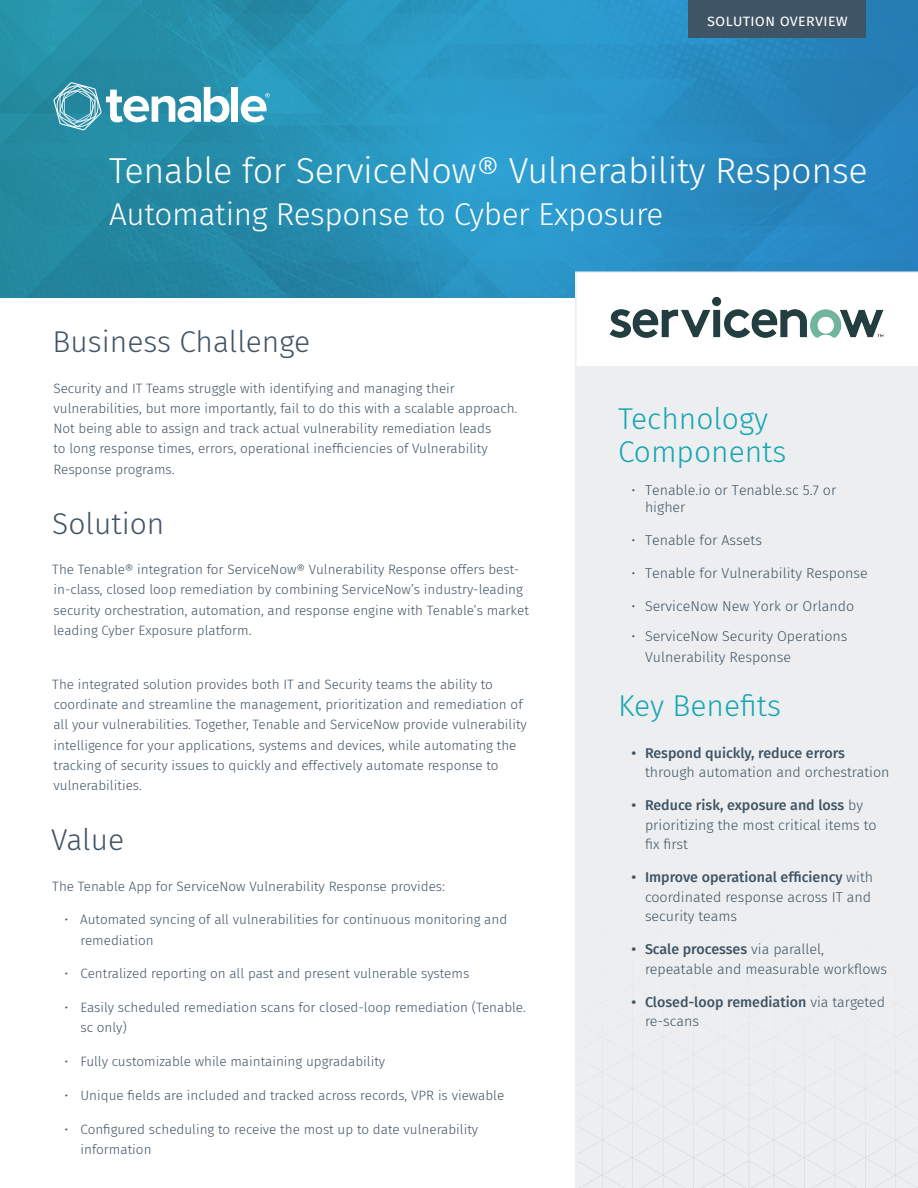
<style>
.page{position:relative;width:918px;height:1188px;background:#fff}
.page>*{position:absolute;margin:0;border:0;box-sizing:border-box;transform-origin:0 0}
.t1{font:300 36px "Fira Sans";letter-spacing:-.01em;color:#fff}
.t2{font:300 31.5px "Fira Sans";letter-spacing:-.01em;color:#fff}
.t3{font:300 30px/33px "Fira Sans";color:#15a6b4}
.t4{font:300 30px "Fira Sans";color:#415364}
.t5{font:16.5px "Fira Sans";color:#fff}
.t6{font:300 14.25px/19.5px "Fira Sans";color:#3f5465}
.t7{font:500 14.25px/19.5px "Fira Sans";color:#3f5465}
.t8{font:300 13.5px/20.2px "Fira Sans";color:#3f5465}
.s1{font-weight:500}
.s2{font-weight:300}
</style>
<div class="page">
<img style="left:0;top:0;width:918px;height:298px">
<div style="left:575px;top:365px;width:343px;height:823px;background:#eceeef"></div>
<img style="left:578px;top:1054px;width:340px;height:134px">
<svg style="left:575px;top:272px;width:343px;height:94px"></svg>
<div style="left:688px;top:0;width:178px;height:38px;background:#3f5465"></div>
<div style="left:232px;top:87px;width:6px;height:35px;background:#fff"></div>
<svg style="left:241px;top:93px;width:29px;height:29px"></svg>
<svg style="left:54px;top:82px;width:175px;height:48px"></svg>
<img style="left:607px;top:296px;width:280px;height:43px">
<p class="t5" style="left:707px;top:9px;width:142px">SOLUTION OVERVIEW</p>
<p class="t1" style="left:109px;top:145px;width:760px">Tenable for ServiceNow® Vulnerability Response</p>
<p class="t2" style="left:109px;top:192px;width:556px">Automating Response to Cyber Exposure</p>
<p class="t4" style="left:53px;top:320px;width:259px">Business Challenge</p>
<p class="t8" style="left:53px;top:378px;width:466px">Security and IT Teams struggle with identifying and managing their vulnerabilities, but more importantly, fail to do this with a scalable approach.<br>Not being able to assign and track actual vulnerability remediation leads<br>to long response times, errors, operational inefficiencies of Vulnerability Response programs.</p>
<p class="t4" style="left:52px;top:502px;width:114px">Solution</p>
<p class="t8" style="left:52px;top:559px;width:478px">The Tenable® integration for ServiceNow® Vulnerability Response offers best&shy;in-class, closed loop remediation by combining ServiceNow’s industry-leading security orchestration, automation, and response engine with Tenable’s market leading Cyber Exposure platform.</p>
<p class="t8" style="left:52px;top:674px;width:476px">The integrated solution provides both IT and Security teams the ability to coordinate and streamline the management, prioritization and remediation of all your vulnerabilities. Together, Tenable and ServiceNow provide vulnerability intelligence for your applications, systems and devices, while automating the tracking of security issues to quickly and effectively automate response to vulnerabilities.</p>
<p class="t4" style="left:51px;top:818px;width:74px">Value</p>
<p class="t8" style="left:52px;top:876px;width:394px">The Tenable App for ServiceNow Vulnerability Response provides:</p>
<p class="t8" style="left:80px;top:909px;width:428px;text-indent:-16px">• Automated syncing of all vulnerabilities for continuous monitoring and remediation</p>
<p class="t8" style="left:65px;top:963px;width:406px">• Centralized reporting on all past and present vulnerable systems</p>
<p class="t8" style="left:81px;top:997px;width:447px;text-indent:-16px">• Easily scheduled remediation scans for closed-loop remediation (Tenable. sc only)</p>
<p class="t8" style="left:65px;top:1051px;width:322px">• Fully customizable while maintaining upgradability</p>
<p class="t8" style="left:65px;top:1085px;width:441px">• Unique fields are included and tracked across records, VPR is viewable</p>
<p class="t8" style="left:80px;top:1119px;width:399px;text-indent:-16px">• Configured scheduling to receive the most up to date vulnerability information</p>
<p class="t3" style="left:618px;top:401px;width:170px">Technology<br>Components</p>
<p class="t6" style="left:645px;top:481px;width:193px;line-height:17.1px;text-indent:-14px">• Tenable.io or Tenable.sc 5.7 or higher</p>
<p class="t6" style="left:632px;top:530px;width:132px">• Tenable for Assets</p>
<p class="t6" style="left:632px;top:563px;width:238px">• Tenable for Vulnerability Response</p>
<p class="t6" style="left:632px;top:596px;width:224px">• ServiceNow New York or Orlando</p>
<p class="t6" style="left:645px;top:625px;width:204px;line-height:21px;text-indent:-14px">• ServiceNow Security Operations<br>Vulnerability Response</p>
<p class="t3" style="left:618px;top:689px;width:165px">Key Benefits</p>
<p class="t6" style="left:645px;top:743px;width:246px;text-indent:-14px"><span class="s1">• Respond quickly, reduce errors </span>through automation and orchestration</p>
<p class="t6" style="left:645px;top:795px;width:233px;text-indent:-14px"><span class="s1">• Reduce risk, exposure and loss</span> by prioritizing the most critical items to fix first</p>
<p class="t6" style="left:645px;top:867px;width:230px;text-indent:-14px"><span class="s1">• Improve operational efficiency</span> with coordinated response across IT and security teams</p>
<p class="t6" style="left:645px;top:939px;width:244px;text-indent:-14px"><span class="s1">• Scale processes</span> via parallel, repeatable and measurable workflows</p>
<p class="t7" style="left:645px;top:991px;width:242px;text-indent:-14px">• Closed-loop remediation <span class="s2">via targeted re-scans</span></p>
</div>
